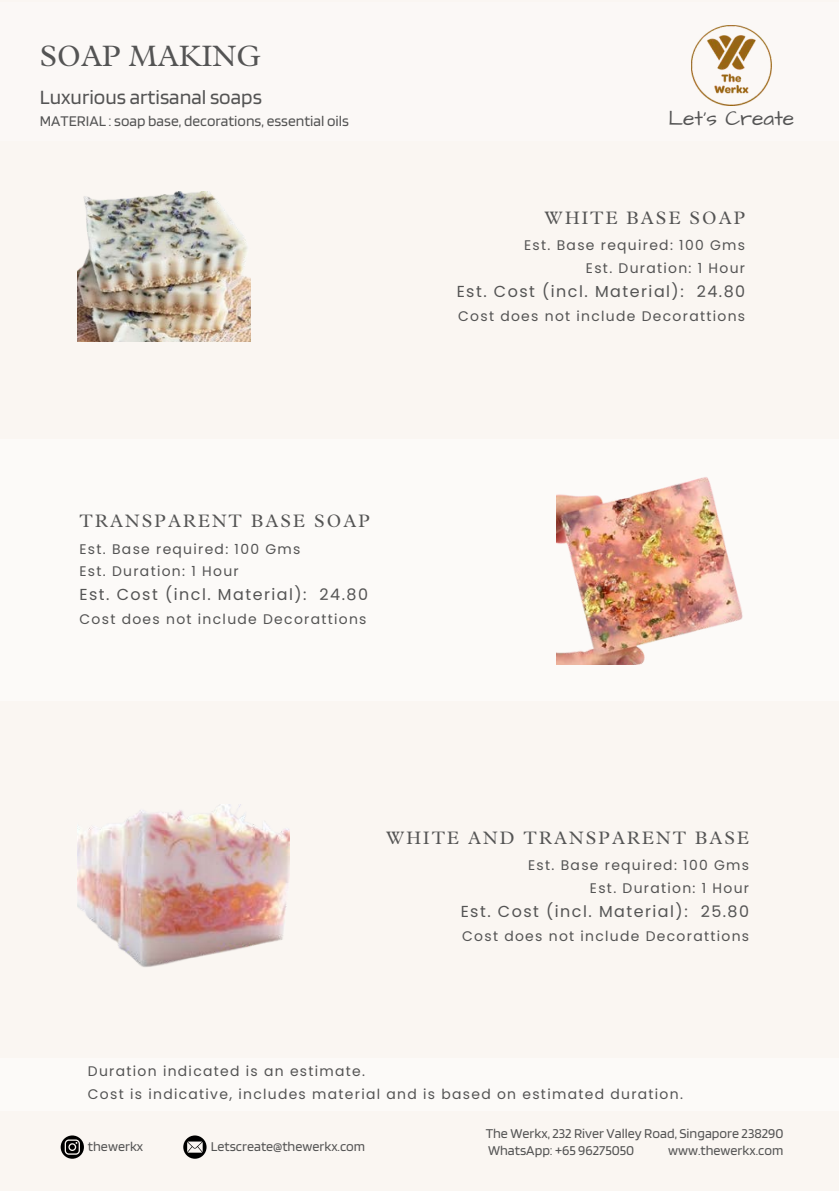
<style>
.page{position:relative;width:839px;height:1191px;background:#fff}
.page>*{position:absolute;margin:0;border:0;box-sizing:border-box;transform-origin:0 0}
.t1{font:36px "Linotype Devanagari";color:#545454}
.t2{font:22px "Linotype Devanagari";letter-spacing:.095em;color:#545454}
.t3{font:21.2px "Blinker";color:#545454}
.t4{font:21.2px "Architects Daughter";color:#545454}
.t5{font:16px "Poppins";letter-spacing:.095em;color:#545454}
.t6{font:15.6px "Blinker";color:#545454}
.t7{font:14px "Poppins";letter-spacing:.095em;color:#545454}
.t8{font:14px "Blinker";color:#545454}
</style>
<div class="page">
<div style="left:0;top:0;width:838px;height:1191px;background:#faf6f2"></div>
<div style="left:0;top:2px;width:838px;height:138px;background:#fbf8f6"></div>
<div style="left:0;top:439px;width:838px;height:262px;background:#fcfaf8"></div>
<img style="left:691px;top:26px;width:80px;height:79px">
<img style="left:78px;top:191px;width:172px;height:150px">
<img style="left:78px;top:805px;width:211px;height:162px">
<img style="left:556px;top:477px;width:187px;height:187px">
<div style="left:0;top:1058px;width:838px;height:53px;background:#fcfaf8"></div>
<svg style="left:61px;top:1135px;width:23px;height:24px"></svg>
<svg style="left:183px;top:1135px;width:23px;height:24px"></svg>
<p class="t1" style="left:40px;top:32px;width:222px">SOAP MAKING</p>
<p class="t3" style="left:40px;top:84px;width:224px">Luxurious artisanal soaps</p>
<p class="t6" style="left:40px;top:111px;width:310px">MATERIAL : soap base, decorations, essential oils</p>
<p class="t2" style="left:80px;top:507px;width:292px">TRANSPARENT BASE SOAP</p>
<p class="t7" style="left:80px;top:561px;width:161px">Est. Duration: 1 Hour</p>
<p class="t5" style="left:80px;top:584px;width:290px">Est. Cost (incl. Material): 24.80</p>
<p class="t7" style="left:80px;top:539px;width:222px">Est. Base required: 100 Gms</p>
<p class="t7" style="left:80px;top:609px;width:288px">Cost does not include Decorattions</p>
<p class="t4" style="left:668px;top:104px;width:127px">Let’s Create</p>
<p class="t2" style="left:544px;top:203px;width:202px">WHITE BASE SOAP</p>
<p class="t7" style="left:586px;top:258px;width:161px">Est. Duration: 1 Hour</p>
<p class="t5" style="left:456px;top:280px;width:290px">Est. Cost (incl. Material): 24.80</p>
<p class="t7" style="left:524px;top:235px;width:222px">Est. Base required: 100 Gms</p>
<p class="t7" style="left:458px;top:306px;width:288px">Cost does not include Decorattions</p>
<p class="t2" style="left:386px;top:823px;width:364px">WHITE AND TRANSPARENT BASE</p>
<p class="t7" style="left:590px;top:878px;width:161px">Est. Duration: 1 Hour</p>
<p class="t5" style="left:460px;top:900px;width:290px">Est. Cost (incl. Material): 25.80</p>
<p class="t7" style="left:528px;top:856px;width:222px">Est. Base required: 100 Gms</p>
<p class="t7" style="left:462px;top:926px;width:288px">Cost does not include Decorattions</p>
<p class="t7" style="left:88px;top:1061px;width:279px">Duration indicated is an estimate.</p>
<p class="t7" style="left:88px;top:1085px;width:596px">Cost is indicative, includes material and is based on estimated duration.</p>
<p class="t8" style="left:485px;top:1124px;width:299px">The Werkx, 232 River Valley Road, Singapore 238290</p>
<p class="t8" style="left:88px;top:1137px;width:57px">thewerkx</p>
<p class="t8" style="left:211px;top:1137px;width:156px">Letscreate@thewerkx.com</p>
<p class="t8" style="left:488px;top:1141px;width:148px">WhatsApp: +65 96275050</p>
<p class="t8" style="left:668px;top:1141px;width:117px">www.thewerkx.com</p>
</div>
